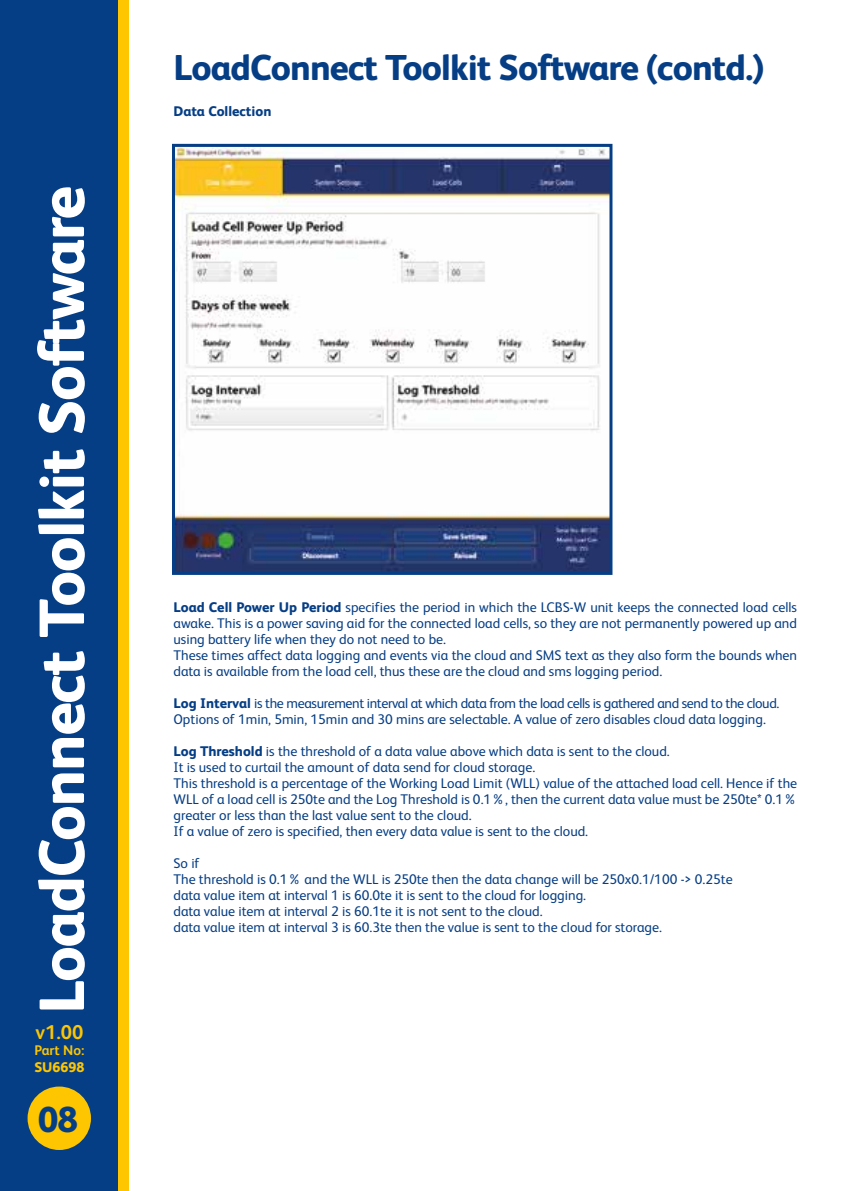
<style>
.page{position:relative;width:842px;height:1191px;background:#fff}
.page>*{position:absolute;margin:0;border:0;box-sizing:border-box;transform-origin:0 0}
.t1{font:800 64px "FS Albert";letter-spacing:-.025em;color:#fff}
.t2{font:800 36px "FS Albert";letter-spacing:-.025em;color:#063e85}
.t3{font:700 20px "FS Albert";color:#fdc600}
.t4{font:14px/16px "FS Albert";color:#063e85}
.t5{font:14px/16px "FS Albert";letter-spacing:-.02em;color:#063e85}
.t6{font:800 14px "FS Albert";color:#063e85}
.t7{font:700 14px "FS Albert";color:#fdc600}
.t8{font:800 14px "FS Albert";color:#fdc600}
.s1{font-weight:800}
</style>
<div class="page">
<img style="left:176px;top:148px;width:432px;height:423px">
<div style="left:0;top:0;width:119px;height:1191px;background:#063e85"></div>
<div style="left:119px;top:0;width:10px;height:1191px;background:#fdc600"></div>
<div style="left:28px;top:1086px;width:63px;height:64px;background:#fdc600;border-radius:50%"></div>
<div style="left:172px;top:144px;width:440px;height:431px;border:3px solid #063e85"></div>
<h1 class="t1" style="left:24px;top:1014px;width:829px;rotate:-90deg">LoadConnect Toolkit Software</h1>
<h3 class="t3" style="left:36px;top:1020px;width:49px">v1.00</h3>
<p class="t7" style="left:34px;top:1042px;width:51px">Part No:</p>
<p class="t8" style="left:34px;top:1059px;width:52px">SU6698</p>
<h2 class="t2" style="left:38px;top:1098px;width:42px">08</h2>
<h2 class="t2" style="left:173px;top:46px;width:592px">LoadConnect Toolkit Software (contd.)</h2>
<p class="t6" style="left:173px;top:102px;width:100px">Data Collection</p>
<p class="t4" style="left:173px;top:599px;width:625px"><span class="s1">Load Cell Power Up Period</span> specifies the period in which the LCBS-W unit keeps the connected load cells awake. This is a power saving aid for the connected load cells, so they are not permanently powered up and using battery life when they do not need to be.<br>These times affect data logging and events via the cloud and SMS text as they also form the bounds when data is available from the load cell, thus these are the cloud and sms logging period.</p>
<p class="t5" style="left:173px;top:695px;width:607px"><span class="s1">Log Interval</span> is the measurement interval at which data from the load cells is gathered and send to the cloud.<br>Options of 1min, 5min, 15min and 30 mins are selectable. A value of zero disables cloud data logging.</p>
<p class="t4" style="left:173px;top:743px;width:625px"><span class="s1">Log Threshold</span> is the threshold of a data value above which data is sent to the cloud.<br>It is used to curtail the amount of data send for cloud storage.<br>This threshold is a percentage of the Working Load Limit (WLL) value of the attached load cell. Hence if the WLL of a load cell is 250te and the Log Threshold is 0.1%, then the current data value must be 250te* 0.1% greater or less than the last value sent to the cloud.<br>If a value of zero is specified, then every data value is sent to the cloud.</p>
<p class="t4" style="left:173px;top:855px;width:561px">So if<br>The threshold is 0.1% and the WLL is 250te then the data change will be 250x0.1/100 -&gt; 0.25te data value item at interval 1 is 60.0te it is sent to the cloud for logging.<br>data value item at interval 2 is 60.1te it is not sent to the cloud.<br>data value item at interval 3 is 60.3te then the value is sent to the cloud for storage.</p>
</div>
